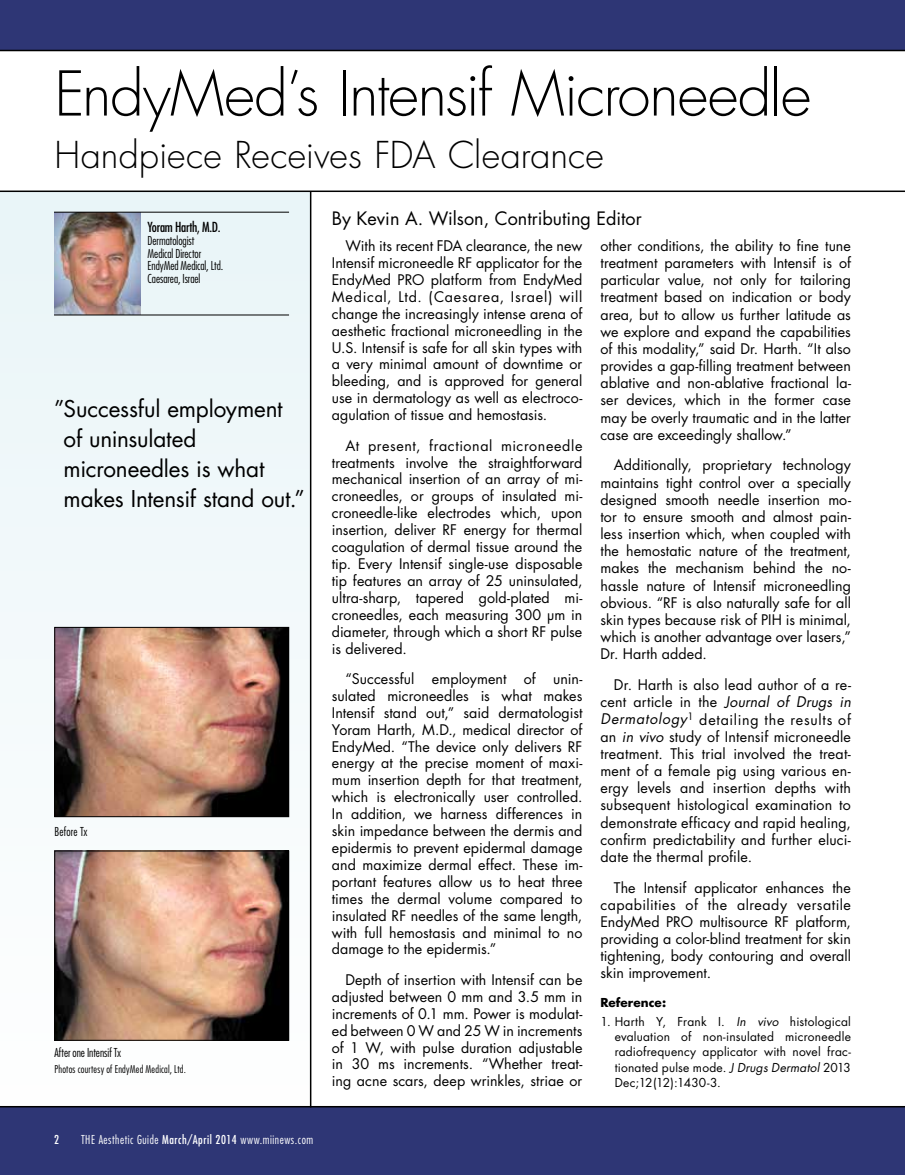
<style>
.page{position:relative;width:905px;height:1175px;background:#fff}
.page>*{position:absolute;margin:0;border:0;box-sizing:border-box;transform-origin:0 0}
.t1{font:300 60px "Futura";letter-spacing:-.02em;color:#000}
.t2{font:300 36px "Futura";color:#000}
.t3{font:22.5px/30px "Futura";letter-spacing:-.01em;color:#000}
.t4{font:18px "Futura";color:#000}
.t5{font:14.25px/17px "Futura";letter-spacing:.005em;color:#000;text-align:justify}
.t6{font:condensed 13.5px "Futura";letter-spacing:-.02em;color:#000}
.t7{font:12px/15.3px "Futura";letter-spacing:.02em;color:#000;text-align:justify}
.t8{font:300 condensed 12px/12.8px "Futura";letter-spacing:-.005em;color:#000}
.t9{font:300 condensed 12px "Futura";letter-spacing:.045em;color:#fff}
.t10{font:700 12px "Futura";letter-spacing:.005em;color:#000}
.t11{font:300 condensed 12px "Futura";letter-spacing:.015em;color:#000}
.t12{font:condensed 12px "Futura";color:#fff}
.t13{font:300 condensed 10.5px "Futura";letter-spacing:.02em;color:#000}
.s1{font-weight:400}
.s2{font-style:italic}
</style>
<div class="page">
<div style="left:0;top:185px;width:310px;height:935px;background:linear-gradient(to right,#f2f8fa,#eff7f9)"></div>
<div style="left:0;top:1107px;width:904px;height:67px;background:#2e3675"></div>
<div style="left:0;top:0;width:904px;height:54px;background:#2e3675"></div>
<hr style="left:310px;top:191px;width:1px;height:916px;background:#000">
<div style="left:0;top:50px;width:904px;height:142px;background:#fff"></div>
<img style="left:56px;top:629px;width:231px;height:186px">
<div style="left:54px;top:627px;width:235px;height:190px;border:1px solid #000"></div>
<img style="left:56px;top:852px;width:231px;height:186px">
<div style="left:54px;top:850px;width:235px;height:190px;border:1px solid #000"></div>
<img style="left:54px;top:213px;width:86px;height:101px">
<hr style="left:54px;top:212px;width:235px;height:1px;background:#000">
<hr style="left:54px;top:314px;width:235px;height:1px;background:#000">
<hr style="left:0;top:190px;width:904px;height:2px;background:#000">
<hr style="left:0;top:50px;width:904px;height:1px;background:#000">
<hr style="left:0;top:1106px;width:904px;height:1px;background:#000">
<h1 class="t1" style="left:54px;top:57px;width:758px">EndyMed’s Intensif Microneedle</h1>
<h2 class="t2" style="left:54px;top:133px;width:551px">Handpiece Receives FDA Clearance</h2>
<p class="t6" style="left:148px;top:219px;width:75px">Yoram Harth, M.D.</p>
<p class="t8" style="left:148px;top:234px;width:77px">Dermatologist<br>Medical Director<br>EndyMed Medical, Ltd.<br>Caesarea, Israel</p>
<h3 class="t3" style="left:64px;top:394px;width:243px;text-indent:-10px">”Successful employment of uninsulated microneedles is what makes Intensif stand out.”</h3>
<p class="t11" style="left:54px;top:824px;width:35px">Before Tx</p>
<p class="t8" style="left:54px;top:1045px;width:68px">After one Intensif Tx</p>
<p class="t13" style="left:54px;top:1062px;width:133px">Photos courtesy of EndyMed Medical, Ltd.</p>
<p class="t12" style="left:54px;top:1132px;width:6px">2</p>
<p class="t9" style="left:81px;top:1132px;width:234px">THE Aesthetic Guide <span class="s1">March/April 2014</span> www.miinews.com</p>
<p class="t4" style="left:332px;top:207px;width:311px">By Kevin A. Wilson, Contributing Editor</p>
<p class="t5" style="left:332px;top:237px;width:252px;text-indent:13px">With its recent FDA clearance, the new Intensif microneedle RF applicator for the EndyMed PRO platform from EndyMed Medical, Ltd. (Caesarea, Israel) will change the increasingly intense arena of aesthetic fractional microneedling in the U.S. Intensif is safe for all skin types with a very minimal amount of downtime or bleeding, and is approved for general use in dermatology as well as electroco&shy;agulation of tissue and hemostasis.</p>
<p class="t5" style="left:332px;top:437px;width:252px;text-indent:13px">At present, fractional microneedle treatments involve the straightforward mechanical insertion of an array of mi&shy;croneedles, or groups of insulated mi&shy;croneedle-like electrodes which, upon insertion, deliver RF energy for thermal coagulation of dermal tissue around the tip. Every Intensif single-use disposable tip features an array of 25 uninsulated, ultra-sharp, tapered gold-plated mi&shy;croneedles, each measuring 300 µm in diameter, through which a short RF pulse is delivered.</p>
<p class="t5" style="left:332px;top:670px;width:252px;text-indent:13px">“Successful employment of unin&shy;sulated microneedles is what makes Intensif stand out,” said dermatologist Yoram Harth, M.D., medical director of EndyMed. “The device only delivers RF energy at the precise moment of maxi&shy;mum insertion depth for that treatment, which is electronically user controlled.<br>In addition, we harness differences in skin impedance between the dermis and epidermis to prevent epidermal damage and maximize dermal effect. These im&shy;portant features allow us to heat three times the dermal volume compared to insulated RF needles of the same length, with full hemostasis and minimal to no damage to the epidermis.”</p>
<p class="t5" style="left:332px;top:971px;width:252px;text-indent:13px">Depth of insertion with Intensif can be adjusted between 0 mm and 3.5 mm in increments of 0.1 mm. Power is modulat&shy;ed between 0 W and 25 W in increments of 1 W, with pulse duration adjustable in 30 ms increments. “Whether treat&shy;ing acne scars, deep wrinkles, striae or</p>
<p class="t5" style="left:600px;top:237px;width:252px">other conditions, the ability to fine tune treatment parameters with Intensif is of particular value, not only for tailoring treatment based on indication or body area, but to allow us further latitude as we explore and expand the capabilities of this modality,” said Dr. Harth. “It also provides a gap-filling treatment between ablative and non-ablative fractional la&shy;ser devices, which in the former case may be overly traumatic and in the latter case are exceedingly shallow.”</p>
<p class="t5" style="left:600px;top:457px;width:252px;text-indent:13px">Additionally, proprietary technology maintains tight control over a specially designed smooth needle insertion mo&shy;tor to ensure smooth and almost pain&shy;less insertion which, when coupled with the hemostatic nature of the treatment, makes the mechanism behind the no&shy;hassle nature of Intensif microneedling obvious. “RF is also naturally safe for all skin types because risk of PIH is minimal, which is another advantage over lasers,” Dr. Harth added.</p>
<p class="t5" style="left:600px;top:676px;width:252px;text-indent:14px">Dr. Harth is also lead author of a re&shy;cent article in the <span class="s2">Journal of Drugs in Dermatology</span><sup>1</sup> detailing the results of an <span class="s2">in vivo</span> study of Intensif microneedle treatment. This trial involved the treat&shy;ment of a female pig using various en&shy;ergy levels and insertion depths with subsequent histological examination to demonstrate efficacy and rapid healing, confirm predictability and further eluci&shy;date the thermal profile.</p>
<p class="t5" style="left:600px;top:879px;width:252px;text-indent:13px">The Intensif applicator enhances the capabilities of the already versatile EndyMed PRO multisource RF platform, providing a color-blind treatment for skin tightening, body contouring and overall skin improvement.</p>
<p class="t10" style="left:600px;top:994px;width:67px">Reference:</p>
<p class="t7" style="left:614px;top:1013px;width:238px;text-indent:-14px">1. Harth Y, Frank I. <span class="s2">In vivo</span> histological evaluation of non-insulated microneedle radiofrequency applicator with novel frac&shy;tionated pulse mode. <span class="s2">J Drugs Dermatol</span> 2013<br>Dec;12(12):1430-3.</p>
</div>
